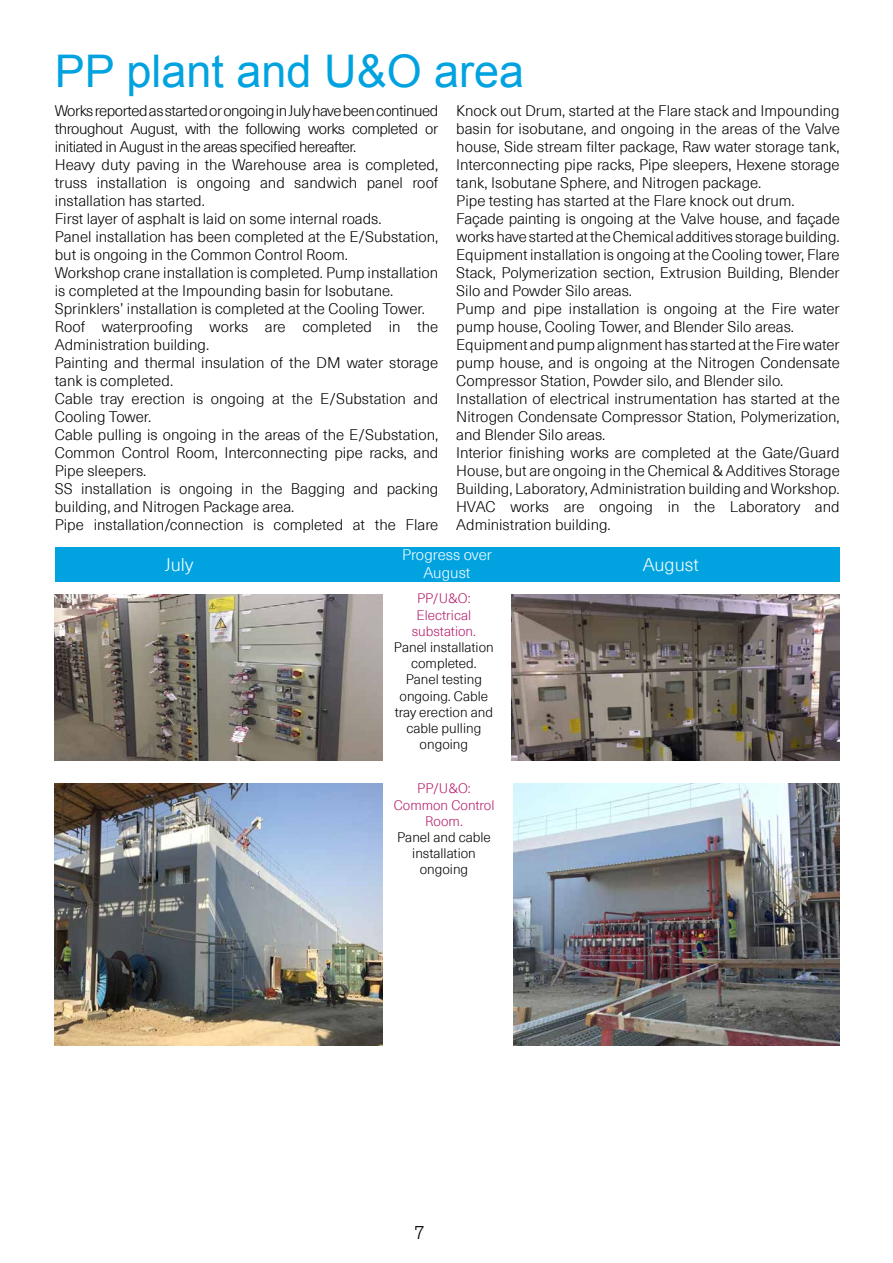
<style>
.page{position:relative;width:893px;height:1263px;background:#fff}
.page>*{position:absolute;margin:0;border:0;box-sizing:border-box;transform-origin:0 0}
.t1{font:45px "Arial";color:#00a3e0}
.t2{font:300 18px "Neue Haas Unica W1 G";color:#fff}
.t3{font:300 18px "Akzidenz Grotesk";color:#000}
.t4{font:300 15px/18px "Neue Haas Unica W1 G";color:#000}
.t5{font:300 15px/18px "Neue Haas Unica W1 G";color:#fff;text-align:center}
.t6{font:300 13.5px/16.2px "Neue Haas Unica W1 G";color:#000;text-align:center}
.t7{font:300 13.5px/16.2px "Neue Haas Unica W1 G";color:#b51f6b;text-align:center}
</style>
<div class="page">
<div style="left:55px;top:547px;width:785px;height:35px;background:#00a3e0"></div>
<img style="left:54px;top:594px;width:328px;height:167px">
<img style="left:512px;top:594px;width:328px;height:167px">
<img style="left:55px;top:783px;width:327px;height:263px">
<img style="left:514px;top:783px;width:326px;height:263px">
<h1 class="t1" style="left:55px;top:40px;width:471px">PP plant and U&amp;O area</h1>
<p class="t4" style="left:55px;top:101px;width:385px">Works reported as started or ongoing in July have been continued throughout August, with the following works completed or initiated in August in the areas specified hereafter.<br>Heavy duty paving in the Warehouse area is completed, truss installation is ongoing and sandwich panel roof installation has started.<br>First layer of asphalt is laid on some internal roads.<br>Panel installation has been completed at the E/Substation, but is ongoing in the Common Control Room.<br>Workshop crane installation is completed. Pump installation is completed at the Impounding basin for Isobutane.<br>Sprinklers’ installation is completed at the Cooling Tower.<br>Roof waterproofing works are completed in the Administration building.<br>Painting and thermal insulation of the DM water storage tank is completed.<br>Cable tray erection is ongoing at the E/Substation and Cooling Tower.<br>Cable pulling is ongoing in the areas of the E/Substation, Common Control Room, Interconnecting pipe racks, and Pipe sleepers.<br>SS installation is ongoing in the Bagging and packing building, and Nitrogen Package area.<br>Pipe installation/connection is completed at the Flare</p>
<p class="t4" style="left:456px;top:101px;width:385px">Knock out Drum, started at the Flare stack and Impounding basin for isobutane, and ongoing in the areas of the Valve house, Side stream filter package, Raw water storage tank, Interconnecting pipe racks, Pipe sleepers, Hexene storage tank, Isobutane Sphere, and Nitrogen package.<br>Pipe testing has started at the Flare knock out drum.<br>Façade painting is ongoing at the Valve house, and façade works have started at the Chemical additives storage building.<br>Equipment installation is ongoing at the Cooling tower, Flare Stack, Polymerization section, Extrusion Building, Blender Silo and Powder Silo areas.<br>Pump and pipe installation is ongoing at the Fire water pump house, Cooling Tower, and Blender Silo areas.<br>Equipment and pump alignment has started at the Fire water pump house, and is ongoing at the Nitrogen Condensate Compressor Station, Powder silo, and Blender silo.<br>Installation of electrical instrumentation has started at the Nitrogen Condensate Compressor Station, Polymerization, and Blender Silo areas.<br>Interior finishing works are completed at the Gate/Guard House, but are ongoing in the Chemical &amp; Additives Storage Building, Laboratory, Administration building and Workshop.<br>HVAC works are ongoing in the Laboratory and Administration building.</p>
<p class="t5" style="left:402px;top:545px;width:91px">Progress over<br>August</p>
<p class="t2" style="left:165px;top:552px;width:30px">July</p>
<p class="t2" style="left:643px;top:552px;width:58px">August</p>
<p class="t7" style="left:412px;top:590px;width:66px">PP/U&amp;O:<br>Electrical substation.</p>
<p class="t6" style="left:394px;top:638px;width:101px">Panel installation completed.<br>Panel testing ongoing. Cable tray erection and cable pulling ongoing</p>
<p class="t7" style="left:394px;top:780px;width:102px">PP/U&amp;O:<br>Common Control<br>Room.</p>
<p class="t6" style="left:397px;top:828px;width:95px">Panel and cable installation ongoing</p>
<p class="t3" style="left:414px;top:1222px;width:12px">7</p>
</div>
